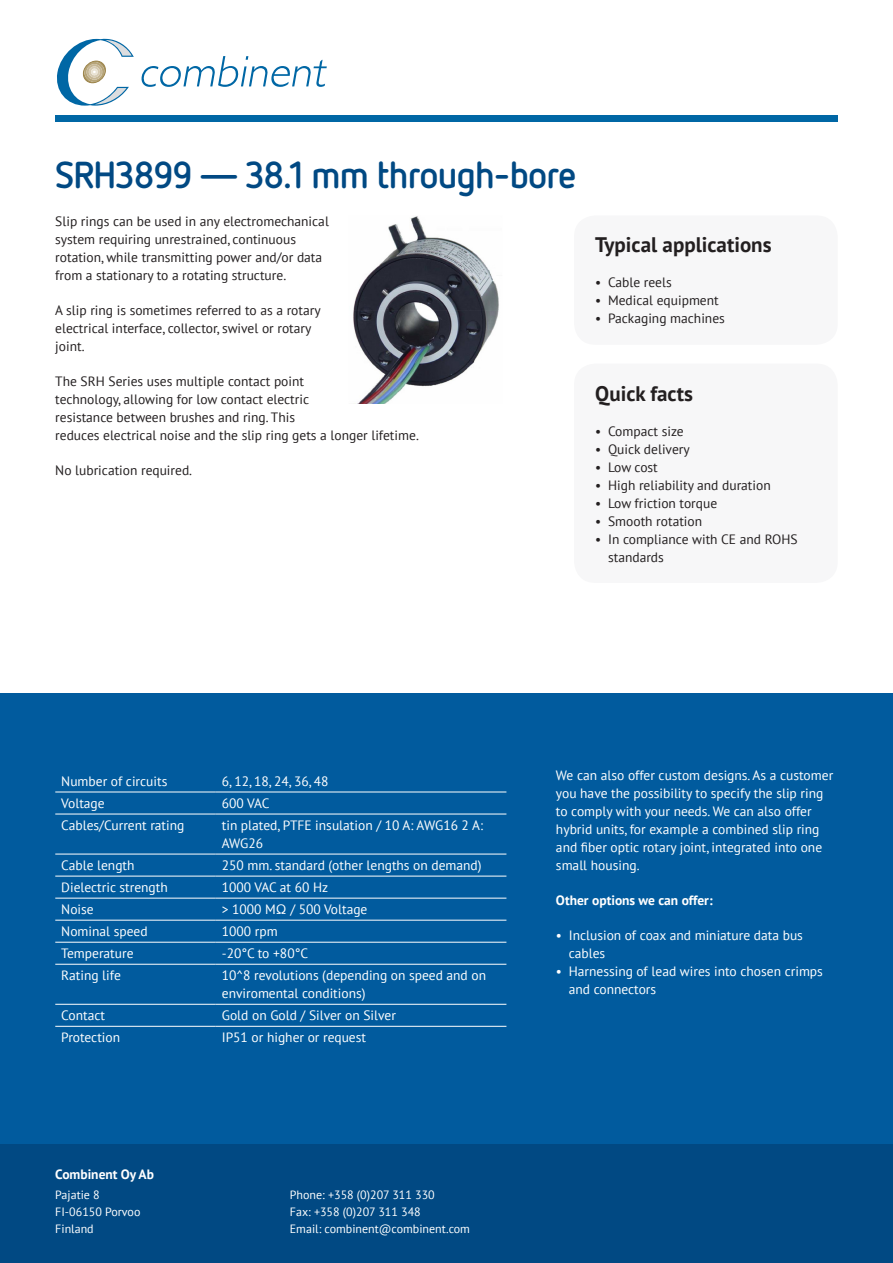
<style>
.page{position:relative;width:893px;height:1263px;background:#fff}
.page>*{position:absolute;margin:0;border:0;box-sizing:border-box;transform-origin:0 0}
.Paragraph_Style_1{font:700 37.5px "Netto OT";letter-spacing:-.02em;color:#014983}
.t1{font:700 21px "PT Sans";color:#231f20}
.Leipis{font:13.5px/18px "PT Sans";color:#231f20}
.Teksti_sininen_alaos{font:13.5px/18px "PT Sans";color:#fff}
.Leipis-2{font:13.5px/18px "PT Sans";color:#fff}
.Leipis-3{font:700 13.5px "PT Sans";color:#fff}
.t2{font:12px/16.5px "PT Sans";color:#fff}
</style>
<div class="page">
<div style="left:0;top:1144px;width:893px;height:119px;background:#014983"></div>
<div style="left:55px;top:116px;width:783px;height:6px;background:#0067a5"></div>
<svg style="left:57px;top:39px;width:77px;height:67px"></svg>
<svg style="left:141px;top:56px;width:186px;height:31px"></svg>
<div style="left:0;top:693px;width:893px;height:451px;background:#015b9e"></div>
<div style="left:574px;top:215px;width:264px;height:130px;background:#f7f7f8;border-radius:21px"></div>
<div style="left:574px;top:364px;width:264px;height:219px;background:#f7f7f8;border-radius:21px"></div>
<hr style="left:55px;top:792px;width:161px;height:1px;background:#fff">
<hr style="left:216px;top:792px;width:290px;height:1px;background:#fff">
<hr style="left:55px;top:814px;width:161px;height:1px;background:#fff">
<hr style="left:216px;top:814px;width:290px;height:1px;background:#fff">
<hr style="left:55px;top:854px;width:161px;height:1px;background:#fff">
<hr style="left:216px;top:854px;width:290px;height:1px;background:#fff">
<hr style="left:55px;top:876px;width:161px;height:1px;background:#fff">
<hr style="left:216px;top:876px;width:290px;height:1px;background:#fff">
<hr style="left:55px;top:898px;width:161px;height:1px;background:#fff">
<hr style="left:216px;top:898px;width:290px;height:1px;background:#fff">
<hr style="left:55px;top:920px;width:161px;height:1px;background:#fff">
<hr style="left:216px;top:920px;width:290px;height:1px;background:#fff">
<hr style="left:55px;top:942px;width:161px;height:1px;background:#fff">
<hr style="left:216px;top:942px;width:290px;height:1px;background:#fff">
<hr style="left:55px;top:964px;width:161px;height:1px;background:#fff">
<hr style="left:216px;top:964px;width:290px;height:1px;background:#fff">
<hr style="left:55px;top:1004px;width:161px;height:1px;background:#fff">
<hr style="left:216px;top:1004px;width:290px;height:1px;background:#fff">
<hr style="left:55px;top:1026px;width:161px;height:1px;background:#fff">
<hr style="left:216px;top:1026px;width:290px;height:1px;background:#fff">
<img style="left:353px;top:216px;width:146px;height:187px">
<p class="Paragraph_Style_1" style="left:55px;top:151px;width:523px">SRH3899 — 38.1 mm through-bore</p>
<p class="Leipis" style="left:55px;top:212px;width:275px">Slip rings can be used in any electromechanical system requiring unrestrained, continuous rotation, while transmitting power and/or data from a stationary to a rotating structure.</p>
<p class="Leipis" style="left:55px;top:301px;width:267px">A slip ring is sometimes referred to as a rotary electrical interface, collector, swivel or rotary joint.</p>
<p class="Leipis" style="left:55px;top:372px;width:365px">The SRH Series uses multiple contact point<br>technology, allowing for low contact electric<br>resistance between brushes and ring. This<br>reduces electrical noise and the slip ring gets a longer lifetime.</p>
<p class="Leipis" style="left:55px;top:461px;width:138px">No lubrication required.</p>
<h3 class="t1" style="left:595px;top:231px;width:178px">Typical applications</h3>
<p class="Leipis" style="left:595px;top:273px;width:78px">• Cable reels</p>
<p class="Leipis" style="left:595px;top:291px;width:125px">• Medical equipment</p>
<p class="Leipis" style="left:595px;top:309px;width:131px">• Packaging machines</p>
<h3 class="t1" style="left:595px;top:379px;width:99px">Quick facts</h3>
<p class="Leipis" style="left:595px;top:422px;width:90px">• Compact size</p>
<p class="Leipis" style="left:595px;top:440px;width:96px">• Quick delivery</p>
<p class="Leipis" style="left:595px;top:458px;width:64px">• Low cost</p>
<p class="Leipis" style="left:595px;top:476px;width:177px">• High reliability and duration</p>
<p class="Leipis" style="left:595px;top:494px;width:123px">• Low friction torque</p>
<p class="Leipis" style="left:595px;top:512px;width:108px">• Smooth rotation</p>
<p class="Leipis" style="left:608px;top:530px;width:191px;text-indent:-13px">• In compliance with CE and ROHS standards</p>
<p class="Teksti_sininen_alaos" style="left:61px;top:772px;width:108px">Number of circuits</p>
<p class="Teksti_sininen_alaos" style="left:222px;top:772px;width:108px">6, 12, 18, 24, 36, 48</p>
<p class="Teksti_sininen_alaos" style="left:61px;top:794px;width:45px">Voltage</p>
<p class="Teksti_sininen_alaos" style="left:222px;top:794px;width:49px">600 VAC</p>
<p class="Teksti_sininen_alaos" style="left:61px;top:816px;width:125px">Cables/Current rating</p>
<p class="Teksti_sininen_alaos" style="left:222px;top:816px;width:263px">tin plated, PTFE insulation / 10 A: AWG16 2 A:<br>AWG26</p>
<p class="Teksti_sininen_alaos" style="left:61px;top:856px;width:75px">Cable length</p>
<p class="Teksti_sininen_alaos" style="left:222px;top:856px;width:261px">250 mm. standard (other lengths on demand)</p>
<p class="Teksti_sininen_alaos" style="left:61px;top:878px;width:108px">Dielectric strength</p>
<p class="Teksti_sininen_alaos" style="left:222px;top:878px;width:108px">1000 VAC at 60 Hz</p>
<p class="Teksti_sininen_alaos" style="left:61px;top:900px;width:34px">Noise</p>
<p class="Teksti_sininen_alaos" style="left:222px;top:900px;width:147px">&gt; 1000 MΩ / 500 Voltage</p>
<p class="Teksti_sininen_alaos" style="left:61px;top:922px;width:88px">Nominal speed</p>
<p class="Teksti_sininen_alaos" style="left:222px;top:922px;width:57px">1000 rpm</p>
<p class="Teksti_sininen_alaos" style="left:61px;top:944px;width:74px">Temperature</p>
<p class="Teksti_sininen_alaos" style="left:222px;top:944px;width:88px">-20°C to +80°C</p>
<p class="Teksti_sininen_alaos" style="left:61px;top:966px;width:61px">Rating life</p>
<p class="Teksti_sininen_alaos" style="left:222px;top:966px;width:266px">10^8 revolutions (depending on speed and on enviromental conditions)</p>
<p class="Teksti_sininen_alaos" style="left:61px;top:1006px;width:45px">Contact</p>
<p class="Teksti_sininen_alaos" style="left:222px;top:1006px;width:176px">Gold on Gold / Silver on Silver</p>
<p class="Teksti_sininen_alaos" style="left:61px;top:1028px;width:60px">Protection</p>
<p class="Teksti_sininen_alaos" style="left:222px;top:1028px;width:146px">IP51 or higher or request</p>
<p class="Leipis-3" style="left:55px;top:1165px;width:100px">Combinent Oy Ab</p>
<p class="t2" style="left:55px;top:1187px;width:87px">Pajatie 8<br>FI-06150 Porvoo<br>Finland</p>
<p class="t2" style="left:290px;top:1187px;width:182px">Phone: +358 (0)207 311 330<br>Fax: +358 (0)207 311 348<br>Email: combinent@combinent.com</p>
<p class="Leipis-2" style="left:556px;top:766px;width:279px">We can also offer custom designs. As a customer you have the possibility to specify the slip ring to comply with your needs. We can also offer hybrid units, for example a combined slip ring and fiber optic rotary joint, integrated into one small housing.</p>
<p class="Leipis-3" style="left:556px;top:891px;width:158px">Other options we can offer:</p>
<p class="Leipis-2" style="left:569px;top:926px;width:236px;text-indent:-13px">• Inclusion of coax and miniature data bus cables</p>
<p class="Leipis-2" style="left:569px;top:962px;width:256px;text-indent:-13px">• Harnessing of lead wires into chosen crimps and connectors</p>
</div>
